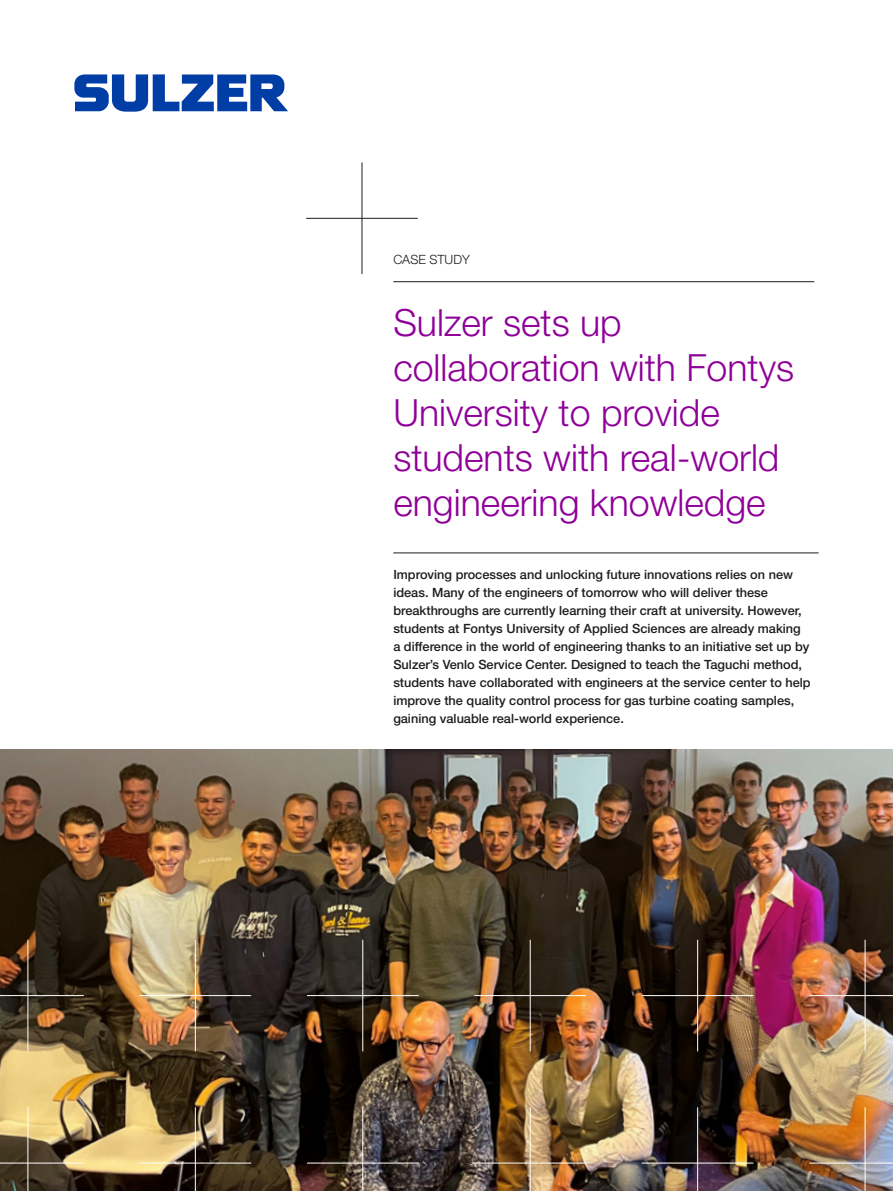
<style>
.page{position:relative;width:893px;height:1191px;background:#fff}
.page>*{position:absolute;margin:0;border:0;box-sizing:border-box;transform-origin:0 0}
.t1{font:300 37.5px/45px "Helvetica Neue LT Pro";color:#8f0098}
.t2{font:500 12.75px/18px "Helvetica Neue LT Pro";color:#1d1d1b}
.t3{font:300 12.75px "Helvetica Neue LT Pro";color:#1d1d1b}
</style>
<div class="page">
<hr style="left:393px;top:281px;width:421px;height:1px;background:#1d1d1b">
<hr style="left:393px;top:552px;width:426px;height:1px;background:#1d1d1b">
<img style="left:0;top:749px;width:893px;height:442px">
<hr style="left:306px;top:218px;width:112px;height:1px;background:#1d1d1b">
<hr style="left:362px;top:162px;width:1px;height:112px;background:#1d1d1b">
<hr style="left:0;top:1162px;width:84px;height:1px;background:#fff">
<hr style="left:28px;top:1107px;width:1px;height:84px;background:#fff">
<hr style="left:0;top:995px;width:84px;height:1px;background:#fff">
<hr style="left:28px;top:939px;width:1px;height:112px;background:#fff">
<hr style="left:140px;top:1162px;width:111px;height:1px;background:#fff">
<hr style="left:195px;top:1107px;width:1px;height:84px;background:#fff">
<hr style="left:140px;top:995px;width:111px;height:1px;background:#fff">
<hr style="left:195px;top:939px;width:1px;height:112px;background:#fff">
<hr style="left:307px;top:1162px;width:112px;height:1px;background:#fff">
<hr style="left:362px;top:1107px;width:1px;height:84px;background:#fff">
<hr style="left:307px;top:995px;width:112px;height:1px;background:#fff">
<hr style="left:362px;top:939px;width:1px;height:112px;background:#fff">
<hr style="left:474px;top:1162px;width:112px;height:1px;background:#fff">
<hr style="left:530px;top:1107px;width:1px;height:84px;background:#fff">
<hr style="left:474px;top:995px;width:112px;height:1px;background:#fff">
<hr style="left:530px;top:939px;width:1px;height:112px;background:#fff">
<hr style="left:642px;top:1162px;width:111px;height:1px;background:#fff">
<hr style="left:697px;top:1107px;width:1px;height:84px;background:#fff">
<hr style="left:642px;top:995px;width:111px;height:1px;background:#fff">
<hr style="left:697px;top:939px;width:1px;height:112px;background:#fff">
<hr style="left:809px;top:1162px;width:84px;height:1px;background:#fff">
<hr style="left:865px;top:1107px;width:1px;height:84px;background:#fff">
<hr style="left:809px;top:995px;width:84px;height:1px;background:#fff">
<hr style="left:865px;top:939px;width:1px;height:112px;background:#fff">
<svg style="left:74px;top:74px;width:214px;height:38px"></svg>
<p class="t3" style="left:393px;top:251px;width:78px">CASE STUDY</p>
<h1 class="t1" style="left:393px;top:299px;width:402px">Sulzer sets up collaboration with Fontys<br>University to provide students with real-world engineering knowledge</h1>
<p class="t2" style="left:393px;top:565px;width:419px">Improving processes and unlocking future innovations relies on new ideas. Many of the engineers of tomorrow who will deliver these breakthroughs are currently learning their craft at university. However, students at Fontys University of Applied Sciences are already making a difference in the world of engineering thanks to an initiative set up by Sulzer’s Venlo Service Center. Designed to teach the Taguchi method, students have collaborated with engineers at the service center to help improve the quality control process for gas turbine coating samples, gaining valuable real-world experience.</p>
</div>
